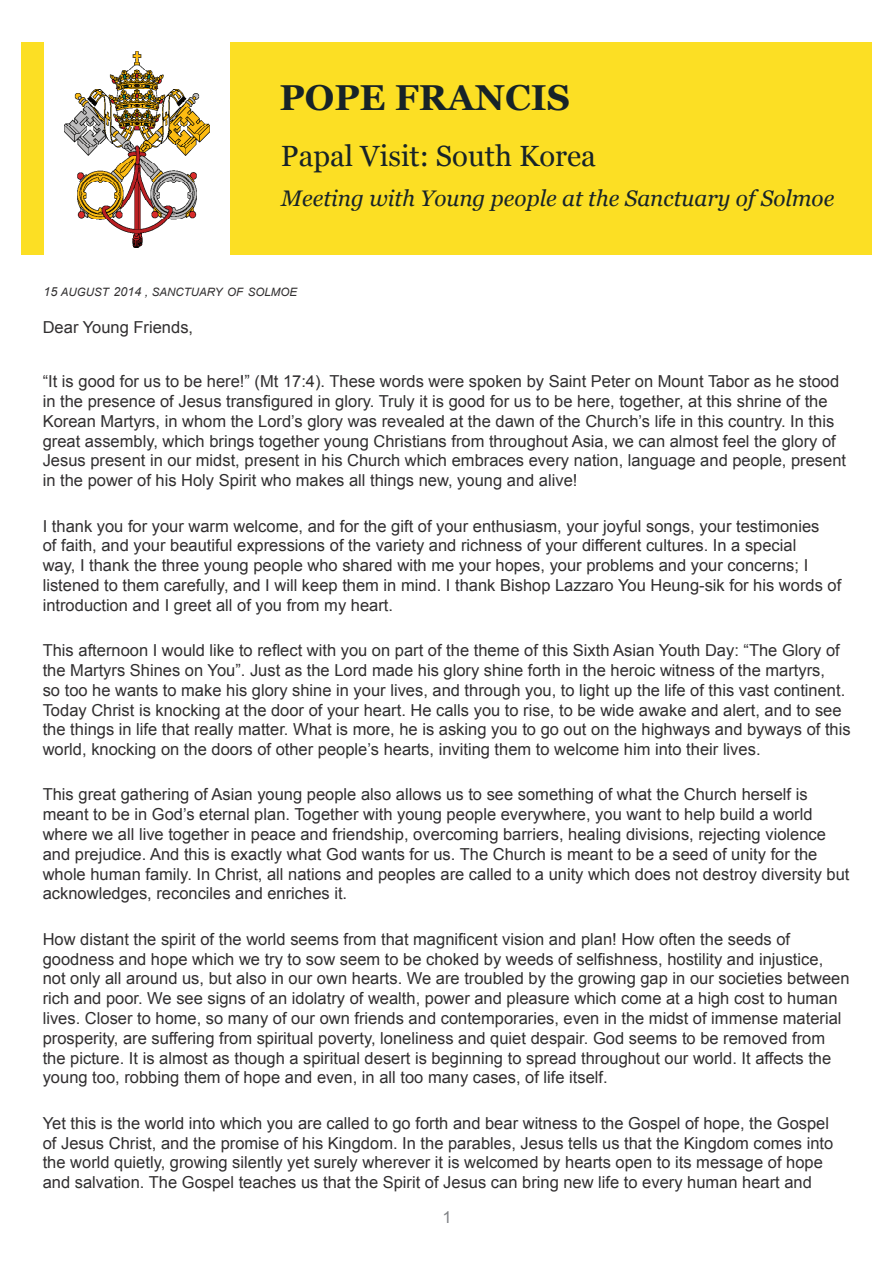
<style>
.page{position:relative;width:893px;height:1263px;background:#fff}
.page>*{position:absolute;margin:0;border:0;box-sizing:border-box;transform-origin:0 0}
.t1{font:700 36px "Georgia";color:#172328}
.t2{font:29.25px "Georgia";color:#172328}
.t3{font:italic 22.5px "Georgia";color:#172328}
.t4{font:16.5px/19.8px "Arial";color:#312f30}
.t5{font:16.5px "Arial";color:#808285}
.t6{font:italic 11.55px "Arial";color:#312f30}
.s1{font-size:12.45px}
</style>
<div class="page">
<div style="left:21px;top:43px;width:851px;height:212px;background:#fcdf24"></div>
<div style="left:44px;top:37px;width:186px;height:223px;background:#fff"></div>
<img style="left:65px;top:52px;width:144px;height:196px">
<h1 class="t1" style="left:280px;top:75px;width:292px">POPE FRANCIS</h1>
<p class="t2" style="left:281px;top:138px;width:317px">Papal Visit: South Korea</p>
<p class="t3" style="left:281px;top:184px;width:555px">Meeting with Young people at the Sanctuary of Solmoe</p>
<p class="t6" style="left:44px;top:284px;width:255px"><span class="s1">15</span> AUGUST <span class="s1">2014 ,</span> SANCTUARY OF SOLMOE</p>
<p class="t4" style="left:43px;top:318px;width:152px">Dear Young Friends,</p>
<p class="t4" style="left:43px;top:372px;width:805px">“It is good for us to be here!” (Mt 17:4). These words were spoken by Saint Peter on Mount Tabor as he stood in the presence of Jesus transfigured in glory. Truly it is good for us to be here, together, at this shrine of the Korean Martyrs, in whom the Lord’s glory was revealed at the dawn of the Church’s life in this country. In this great assembly, which brings together young Christians from throughout Asia, we can almost feel the glory of Jesus present in our midst, present in his Church which embraces every nation, language and people, present in the power of his Holy Spirit who makes all things new, young and alive!</p>
<p class="t4" style="left:43px;top:516px;width:800px">I thank you for your warm welcome, and for the gift of your enthusiasm, your joyful songs, your testimonies<br>of faith, and your beautiful expressions of the variety and richness of your different cultures. In a special<br>way, I thank the three young people who shared with me your hopes, your problems and your concerns; I listened to them carefully, and I will keep them in mind. I thank Bishop Lazzaro You Heung-sik for his words of introduction and I greet all of you from my heart.</p>
<p class="t4" style="left:43px;top:641px;width:809px">This afternoon I would like to reflect with you on part of the theme of this Sixth Asian Youth Day: “The Glory of the Martyrs Shines on You”. Just as the Lord made his glory shine forth in the heroic witness of the martyrs,<br>so too he wants to make his glory shine in your lives, and through you, to light up the life of this vast continent.<br>Today Christ is knocking at the door of your heart. He calls you to rise, to be wide awake and alert, and to see the things in life that really matter. What is more, he is asking you to go out on the highways and byways of this world, knocking on the doors of other people’s hearts, inviting them to welcome him into their lives.</p>
<p class="t4" style="left:43px;top:785px;width:808px">This great gathering of Asian young people also allows us to see something of what the Church herself is meant to be in God’s eternal plan. Together with young people everywhere, you want to help build a world where we all live together in peace and friendship, overcoming barriers, healing divisions, rejecting violence and prejudice. And this is exactly what God wants for us. The Church is meant to be a seed of unity for the whole human family. In Christ, all nations and peoples are called to a unity which does not destroy diversity but acknowledges, reconciles and enriches it.</p>
<p class="t4" style="left:43px;top:929px;width:808px">How distant the spirit of the world seems from that magnificent vision and plan! How often the seeds of goodness and hope which we try to sow seem to be choked by weeds of selfishness, hostility and injustice, not only all around us, but also in our own hearts. We are troubled by the growing gap in our societies between rich and poor. We see signs of an idolatry of wealth, power and pleasure which come at a high cost to human lives. Closer to home, so many of our own friends and contemporaries, even in the midst of immense material prosperity, are suffering from spiritual poverty, loneliness and quiet despair. God seems to be removed from the picture. It is almost as though a spiritual desert is beginning to spread throughout our world. It affects the young too, robbing them of hope and even, in all too many cases, of life itself.</p>
<p class="t4" style="left:43px;top:1113px;width:792px">Yet this is the world into which you are called to go forth and bear witness to the Gospel of hope, the Gospel of Jesus Christ, and the promise of his Kingdom. In the parables, Jesus tells us that the Kingdom comes into the world quietly, growing silently yet surely wherever it is welcomed by hearts open to its message of hope and salvation. The Gospel teaches us that the Spirit of Jesus can bring new life to every human heart and</p>
<p class="t5" style="left:443px;top:1206px;width:11px">1</p>
</div>
